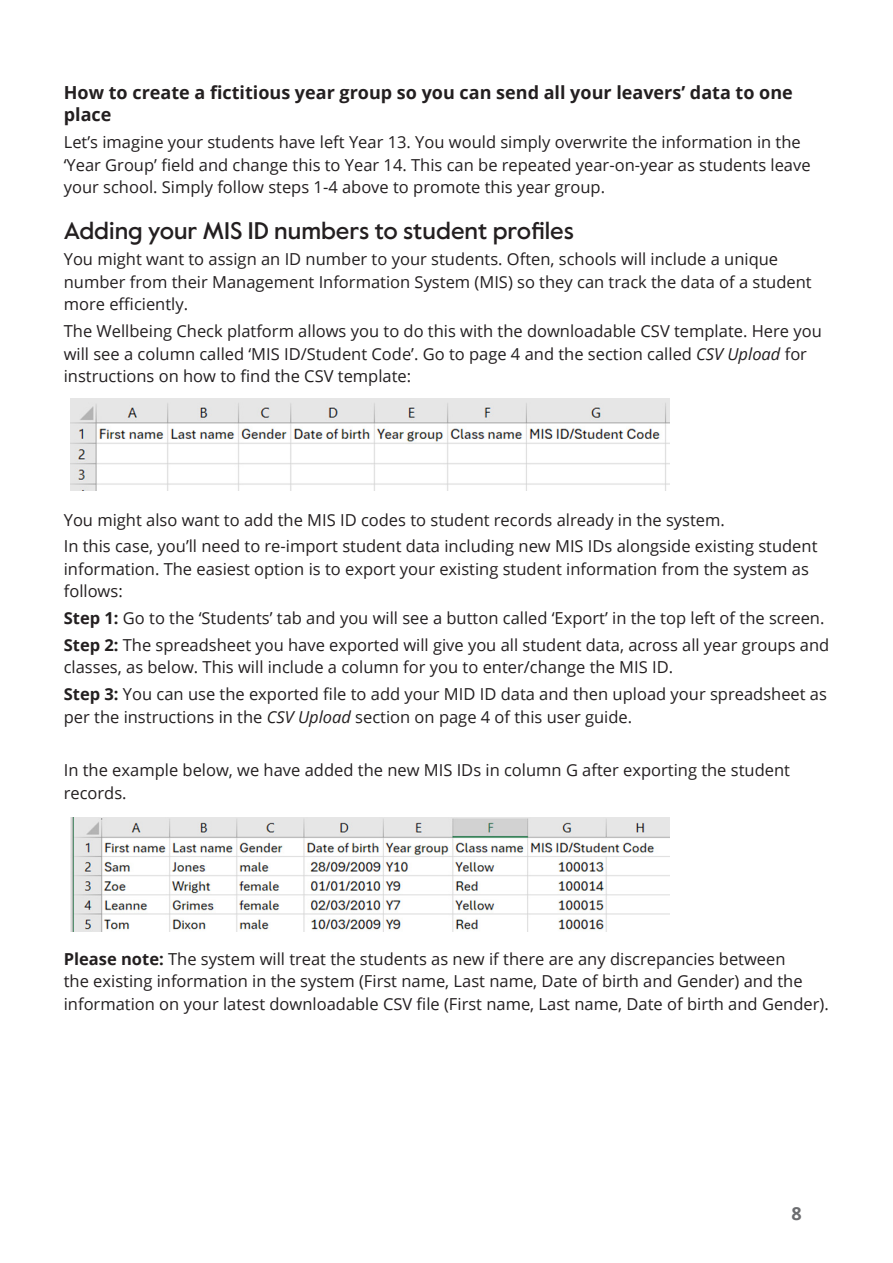
<style>
.page{position:relative;width:893px;height:1263px;background:#fff}
.page>*{position:absolute;margin:0;border:0;box-sizing:border-box;transform-origin:0 0}
.Subheadings{font:500 24px "Value Sans Pro";color:#231f20}
.Body_Text_Bold{font:700 18px/22.5px "Open Sans";color:#231f20}
.t1{font:700 18px "Open Sans";color:#6c6d70}
.Body_Text{font:16.5px/22.5px "Open Sans";color:#231f20}
.s1{font-style:italic}
.s2{font-weight:700}
</style>
<div class="page">
<img style="left:71px;top:398px;width:599px;height:92px">
<img style="left:71px;top:817px;width:599px;height:115px">
<p class="Body_Text_Bold" style="left:64px;top:81px;width:730px">How to create a fictitious year group so you can send all your leavers’ data to one place</p>
<p class="Body_Text" style="left:64px;top:130px;width:748px">Let’s imagine your students have left Year 13. You would simply overwrite the information in the ‘Year Group’ field and change this to Year 14. This can be repeated year-on-year as students leave your school. Simply follow steps 1-4 above to promote this year group.</p>
<p class="Subheadings" style="left:64px;top:216px;width:512px">Adding your MIS ID numbers to student profiles</p>
<p class="Body_Text" style="left:64px;top:248px;width:749px">You might want to assign an ID number to your students. Often, schools will include a unique number from their Management Information System (MIS) so they can track the data of a student more efficiently.</p>
<p class="Body_Text" style="left:64px;top:319px;width:760px">The Wellbeing Check platform allows you to do this with the downloadable CSV template. Here you will see a column called ‘MIS ID/Student Code’. Go to page 4 and the section called <span class="s1">CSV Upload</span> for instructions on how to find the CSV template:</p>
<p class="Body_Text" style="left:64px;top:508px;width:663px">You might also want to add the MIS ID codes to student records already in the system.</p>
<p class="Body_Text" style="left:64px;top:535px;width:755px">In this case, you’ll need to re-import student data including new MIS IDs alongside existing student information. The easiest option is to export your existing student information from the system as follows:</p>
<p class="Body_Text" style="left:64px;top:606px;width:762px"><span class="s2">Step 1:</span> Go to the ‘Students’ tab and you will see a button called ‘Export’ in the top left of the screen.</p>
<p class="Body_Text" style="left:64px;top:633px;width:767px"><span class="s2">Step 2:</span> The spreadsheet you have exported will give you all student data, across all year groups and classes, as below. This will include a column for you to enter/change the MIS ID.</p>
<p class="Body_Text" style="left:64px;top:682px;width:765px"><span class="s2">Step 3:</span> You can use the exported file to add your MID ID data and then upload your spreadsheet as per the instructions in the <span class="s1">CSV Upload</span> section on page 4 of this user guide.</p>
<p class="Body_Text" style="left:64px;top:758px;width:728px">In the example below, we have added the new MIS IDs in column G after exporting the student records.</p>
<p class="Body_Text" style="left:64px;top:947px;width:766px"><span class="s2">Please note:</span> The system will treat the students as new if there are any discrepancies between<br>the existing information in the system (First name, Last name, Date of birth and Gender) and the information on your latest downloadable CSV file (First name, Last name, Date of birth and Gender).</p>
<p class="t1" style="left:792px;top:1201px;width:12px">8</p>
</div>
